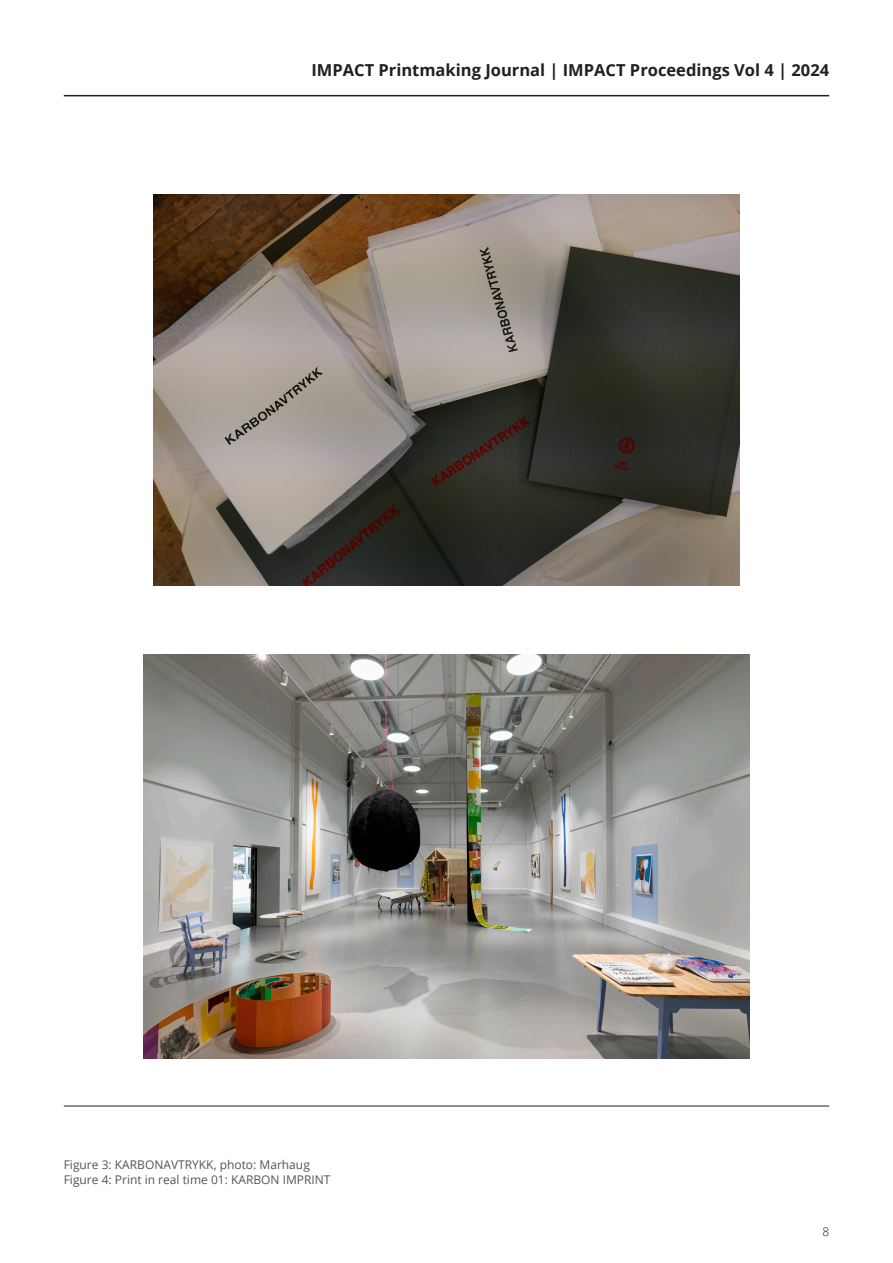
<style>
.page{position:relative;width:893px;height:1263px;background:#fff}
.page>*{position:absolute;margin:0;border:0;box-sizing:border-box;transform-origin:0 0}
.t1{font:700 16.5px "Open Sans";color:#231f20}
.Main_Text{font:12px "Open Sans";color:#54555a}
.t2{font:300 12px "Open Sans";color:#231f20}
</style>
<div class="page">
<hr style="left:64px;top:95px;width:765px;height:1px;background:#231f20">
<hr style="left:64px;top:1106px;width:765px;height:1px;background:#231f20">
<img style="left:154px;top:194px;width:585px;height:392px">
<img style="left:144px;top:655px;width:605px;height:403px">
<h1 class="t1" style="left:311px;top:59px;width:519px">IMPACT Printmaking Journal | IMPACT Proceedings Vol 4 | 2024</h1>
<p class="Main_Text" style="left:64px;top:1156px;width:248px">Figure 3: KARBONAVTRYKK, photo: Marhaug</p>
<p class="Main_Text" style="left:64px;top:1171px;width:268px">Figure 4: Print in real time 01: KARBON IMPRINT</p>
<p class="t2" style="left:822px;top:1223px;width:8px">8</p>
</div>
